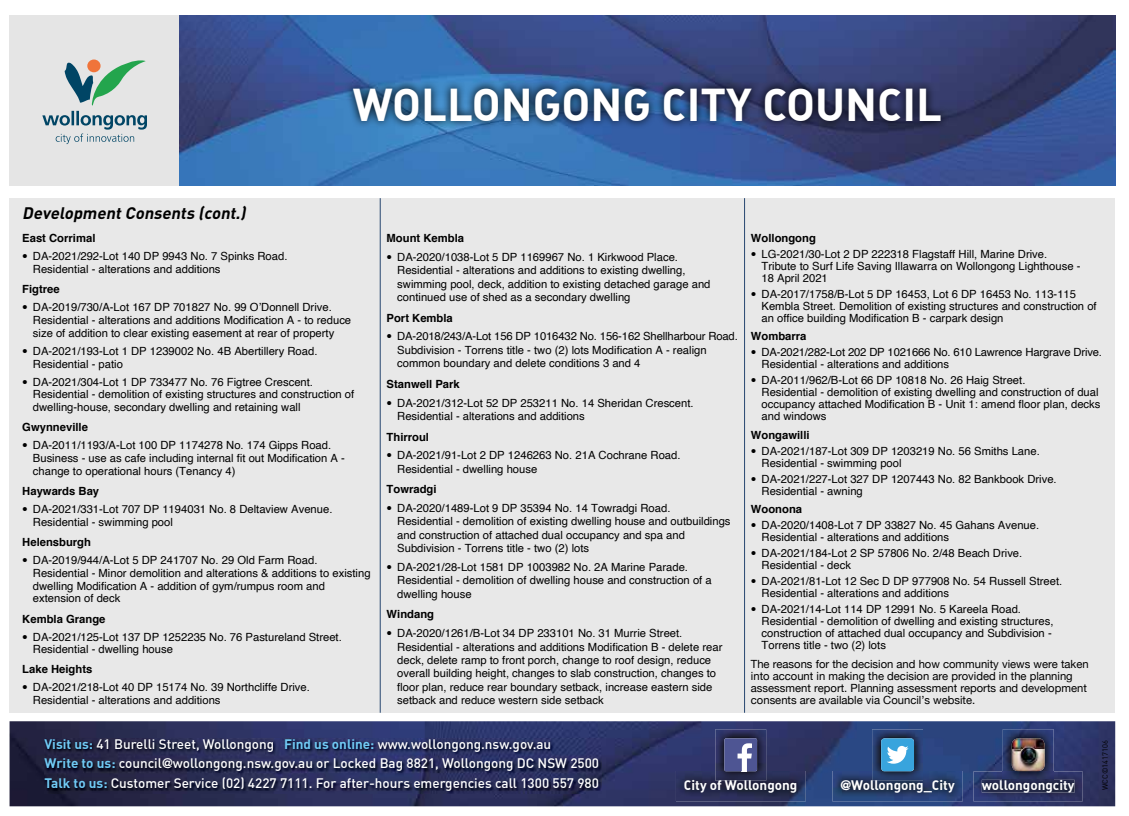
<style>
.page{position:relative;width:1129px;height:816px;background:#fff}
.page>*{position:absolute;margin:0;border:0;box-sizing:border-box;transform-origin:0 0}
.t1{font:45px "DIN Bold Alternate";color:#fff}
.t2{font:italic 700 16.5px "DIN";color:#000}
.t3{font:500 13.5px/19.5px "DIN";color:#fff}
.t4{font:13.5px "DIN Bold Alternate";color:#fff}
.t5{font:11.25px/13.5px "Helvetica";color:#000}
.t6{font:11.25px/12px "Helvetica Neue";color:#000}
.t7{font:700 11.25px "Helvetica";color:#000}
.t8{font:7.5px "DIN";color:#000}
.s1{font-family:"Helvetica Neue";font-weight:500}
.s2{font-weight:700;color:#70caf4}
.s3{font-family:"Helvetica Neue LT Std";font-weight:700}
.s4{font-family:"Helvetica Neue LT Std";font-weight:800}
</style>
<div class="page">
<div style="left:10px;top:198px;width:1105px;height:515px;background:#e8e8e8"></div>
<div style="left:10px;top:15px;width:170px;height:170px;background:#e5e5e5"></div>
<svg style="left:42px;top:59px;width:105px;height:85px"></svg>
<img style="left:180px;top:15px;width:935px;height:170px">
<svg style="left:345px;top:79px;width:605px;height:51px;background:#294570"></svg>
<img style="left:10px;top:721px;width:1105px;height:85px">
<img style="left:44px;top:739px;width:558px;height:54px">
<img style="left:715px;top:729px;width:51px;height:42px">
<img style="left:872px;top:729px;width:51px;height:42px">
<div style="left:881px;top:738px;width:33px;height:33px;background:#38a4dd;border-radius:3px"></div>
<svg style="left:887px;top:746px;width:21px;height:18px"></svg>
<img style="left:676px;top:771px;width:130px;height:30px">
<svg style="left:724px;top:738px;width:33px;height:34px"></svg>
<img style="left:725px;top:771px;width:31px;height:1px">
<img style="left:832px;top:771px;width:131px;height:30px">
<svg style="left:883px;top:771px;width:29px;height:1px"></svg>
<img style="left:973px;top:771px;width:110px;height:30px">
<img style="left:982px;top:780px;width:92px;height:12px">
<img style="left:1003px;top:729px;width:50px;height:52px">
<img style="left:1012px;top:738px;width:32px;height:33px">
<hr style="left:380px;top:198px;width:1px;height:515px;background:#304e76">
<hr style="left:744px;top:198px;width:1px;height:515px;background:#304e76">
<h1 class="t1" style="left:353px;top:75px;width:591px">WOLLONGONG CITY COUNCIL</h1>
<h2 class="t2" style="left:22px;top:202px;width:229px">DevelopmentConsents (cont.)</h2>
<p class="t7" style="left:22px;top:229px;width:75px">East Corrimal</p>
<p class="t5" style="left:33px;top:250px;width:256px;line-height:12.9px;text-indent:-11px"><span class="s1">•</span> DA‑2021/292‑Lot 140 DP 9943 No. 7 Spinks Road.<br>Residential ‑ alterations and additions</p>
<p class="t7" style="left:22px;top:280px;width:39px">Figtree</p>
<p class="t5" style="left:33px;top:301px;width:320px;line-height:12.9px;text-indent:-11px"><span class="s1">•</span> DA‑2019/730/A‑Lot 167 DP 701827 No. 99 O’Donnell Drive.<br>Residential ‑ alterations and additions Modification A ‑ to reduce size of addition to clear existing easement at rear of property</p>
<p class="t5" style="left:33px;top:345px;width:286px;line-height:12.9px;text-indent:-11px"><span class="s1">•</span> DA‑2021/193‑Lot 1 DP 1239002 No. 4B Abertillery Road.<br>Residential ‑ patio</p>
<p class="t5" style="left:33px;top:375px;width:323px;line-height:12.9px;text-indent:-11px"><span class="s1">•</span> DA‑2021/304‑Lot 1 DP 733477 No. 76 Figtree Crescent.<br>Residential ‑ demolition of existing structures and construction of dwelling‑house, secondary dwelling and retaining wall</p>
<p class="t7" style="left:22px;top:418px;width:67px">Gwynneville</p>
<p class="t5" style="left:33px;top:439px;width:314px;line-height:12.9px;text-indent:-11px"><span class="s1">•</span> DA‑2011/1193/A‑Lot 100 DP 1174278 No. 174 Gipps Road.<br>Business ‑ use as cafe including internal fit out Modification A ‑ change to operational hours (Tenancy 4)</p>
<p class="t7" style="left:22px;top:482px;width:78px">Haywards Bay</p>
<p class="t5" style="left:33px;top:503px;width:301px;line-height:12.9px;text-indent:-11px"><span class="s1">•</span> DA‑2021/331‑Lot 707 DP 1194031 No. 8 Deltaview Avenue.<br>Residential ‑ swimming pool</p>
<p class="t7" style="left:22px;top:533px;width:70px">Helensburgh</p>
<p class="t5" style="left:33px;top:554px;width:339px;line-height:12.9px;text-indent:-11px"><span class="s1">•</span> DA‑2019/944/A‑Lot 5 DP 241707 No. 29 Old Farm Road.<br>Residential ‑ Minor demolition and alterations &amp; additions to existing dwelling Modification A ‑ addition of gym/rumpus room and extension of deck</p>
<p class="t7" style="left:22px;top:609px;width:85px">Kembla Grange</p>
<p class="t5" style="left:33px;top:630px;width:310px;line-height:12.9px;text-indent:-11px"><span class="s1">•</span> DA‑2021/125‑Lot 137 DP 1252235 No. 76 Pastureland Street.<br>Residential ‑ dwelling house</p>
<p class="t7" style="left:22px;top:660px;width:72px">Lake Heights</p>
<p class="t5" style="left:33px;top:681px;width:278px;line-height:12.9px;text-indent:-11px"><span class="s1">•</span> DA‑2021/218‑Lot 40 DP 15174 No. 39 Northcliffe Drive.<br>Residential ‑ alterations and additions</p>
<p class="t7" style="left:387px;top:229px;width:79px">Mount Kembla</p>
<p class="t5" style="left:397px;top:250px;width:315px;text-indent:-11px"><span class="s1">•</span> DA‑2020/1038‑Lot 5 DP 1169967 No. 1 Kirkwood Place.<br>Residential ‑ alterations and additions to existing dwelling, swimming pool, deck, addition to existing detached garage and continued use of shed as a secondary dwelling</p>
<p class="t7" style="left:387px;top:309px;width:68px">Port Kembla</p>
<p class="t5" style="left:397px;top:330px;width:342px;text-indent:-11px"><span class="s1">•</span> DA‑2018/243/A‑Lot 156 DP 1016432 No. 156‑162 Shellharbour Road.<br>Subdivision ‑ Torrens title ‑ two (2) lots Modification A ‑ realign common boundary and delete conditions 3 and 4</p>
<p class="t7" style="left:387px;top:375px;width:75px">Stanwell Park</p>
<p class="t5" style="left:397px;top:396px;width:298px;text-indent:-11px"><span class="s1">•</span> DA‑2021/312‑Lot 52 DP 253211 No. 14 Sheridan Crescent.<br>Residential ‑ alterations and additions</p>
<p class="t7" style="left:387px;top:428px;width:44px">Thirroul</p>
<p class="t5" style="left:397px;top:449px;width:285px;text-indent:-11px"><span class="s1">•</span> DA‑2021/91‑Lot 2 DP 1246263 No. 21A Cochrane Road.<br>Residential ‑ dwelling house</p>
<p class="t7" style="left:387px;top:480px;width:52px">Towradgi</p>
<p class="t5" style="left:397px;top:501px;width:335px;text-indent:-11px"><span class="s1">•</span> DA‑2020/1489‑Lot 9 DP 35394 No. 14 Towradgi Road.<br>Residential ‑ demolition of existing dwelling house and outbuildings and construction of attached dual occupancy and spa and Subdivision ‑ Torrens title ‑ two (2) lots</p>
<p class="t5" style="left:397px;top:560px;width:316px;text-indent:-11px"><span class="s1">•</span> DA‑2021/28‑Lot 1581 DP 1003982 No. 2A Marine Parade.<br>Residential ‑ demolition of dwelling house and construction of a dwelling house</p>
<p class="t7" style="left:387px;top:605px;width:49px">Windang</p>
<p class="t5" style="left:397px;top:627px;width:327px;text-indent:-11px"><span class="s1">•</span> DA‑2020/1261/B‑Lot 34 DP 233101 No. 31 Murrie Street.<br>Residential ‑ alterations and additions Modification B - delete rear deck, delete ramp to front porch, change to roof design, reduce overall building height, changes to slab construction, changes to floor plan, reduce rear boundary setback, increase eastern side setback and reduce western side setback</p>
<p class="t7" style="left:751px;top:229px;width:66px">Wollongong</p>
<p class="t5" style="left:761px;top:249px;width:320px;line-height:12px;text-indent:-11px"><span class="s1">•</span> LG‑2021/30‑Lot 2 DP 222318 Flagstaff Hill, Marine Drive.<br>Tribute to Surf Life Saving Illawarra on Wollongong Lighthouse ‑<br>18 April 2021</p>
<p class="t5" style="left:761px;top:289px;width:337px;line-height:12px;text-indent:-11px"><span class="s1">•</span> DA‑2017/1758/B‑Lot 5 DP 16453, Lot 6 DP 16453 No. 113‑115<br>Kembla Street. Demolition of existing structures and construction of an office building Modification B ‑ carpark design</p>
<p class="t7" style="left:751px;top:327px;width:57px">Wombarra</p>
<p class="t5" style="left:761px;top:347px;width:342px;line-height:12px;text-indent:-11px"><span class="s1">•</span> DA‑2021/282‑Lot 202 DP 1021666 No. 610 Lawrence Hargrave Drive.<br>Residential ‑ alterations and additions</p>
<p class="t5" style="left:761px;top:375px;width:340px;line-height:12px;text-indent:-11px"><span class="s1">•</span> DA‑2011/962/B‑Lot 66 DP 10818 No. 26 Haig Street.<br>Residential ‑ demolition of existing dwelling and construction of dual occupancy attached Modification B ‑ Unit 1: amend floor plan, decks and windows</p>
<p class="t7" style="left:751px;top:425px;width:60px">Wongawilli</p>
<p class="t5" style="left:761px;top:445px;width:280px;line-height:12px;text-indent:-11px"><span class="s1">•</span> DA‑2021/187‑Lot 309 DP 1203219 No. 56 Smiths Lane.<br>Residential ‑ swimming pool</p>
<p class="t5" style="left:761px;top:473px;width:297px;line-height:12px;text-indent:-11px"><span class="s1">•</span> DA‑2021/227‑Lot 327 DP 1207443 No. 82 Bankbook Drive.<br>Residential ‑ awning</p>
<p class="t7" style="left:751px;top:499px;width:53px">Woonona</p>
<p class="t5" style="left:761px;top:519px;width:279px;line-height:12px;text-indent:-11px"><span class="s1">•</span> DA‑2020/1408‑Lot 7 DP 33827 No. 45 Gahans Avenue.<br>Residential ‑ alterations and additions</p>
<p class="t5" style="left:761px;top:547px;width:262px;line-height:12px;text-indent:-11px"><span class="s1">•</span> DA‑2021/184‑Lot 2 SP 57806 No. 2/48 Beach Drive.<br>Residential ‑ deck</p>
<p class="t5" style="left:761px;top:575px;width:302px;line-height:12px;text-indent:-11px"><span class="s1">•</span> DA‑2021/81‑Lot 12 Sec D DP 977908 No. 54 Russell Street.<br>Residential ‑ alterations and additions</p>
<p class="t5" style="left:761px;top:603px;width:293px;line-height:12px;text-indent:-11px"><span class="s1">•</span> DA‑2021/14‑Lot 114 DP 12991 No. 5 Kareela Road.<br>Residential ‑ demolition of dwelling and existing structures, construction of attached dual occupancy and Subdivision ‑ Torrens title ‑ two (2) lots</p>
<p class="t6" style="left:751px;top:658px;width:339px">The reasons for the decision and how community views were taken into account in making the decision are provided in the planning assessment report. Planning assessment reports and development consents are available via Council’s website.</p>
<p class="t3" style="left:44px;top:734px;width:556px"><span class="s2">Visit us:</span> 41 Burelli Street, Wollongong <span class="s2">Find us online:</span> www.wollongong.nsw.gov.au<br><span class="s2">Write to us:</span> council<span class="s3">@</span>wollongong.nsw.gov.au or Locked Bag 8821, Wollongong DC NSW 2500<br><span class="s2">Talk to us:</span> Customer Service (02) 4227 7111. For after-hours emergencies call 1300 557 980</p>
<p class="t4" style="left:684px;top:776px;width:115px">City of Wollongong</p>
<p class="t4" style="left:840px;top:776px;width:116px"><span class="s4">@</span>Wollongong_City</p>
<p class="t4" style="left:982px;top:776px;width:94px">wollongongcity</p>
<p class="t8" style="left:1100px;top:790px;width:51px;rotate:-90deg">WCC©1417106</p>
</div>
